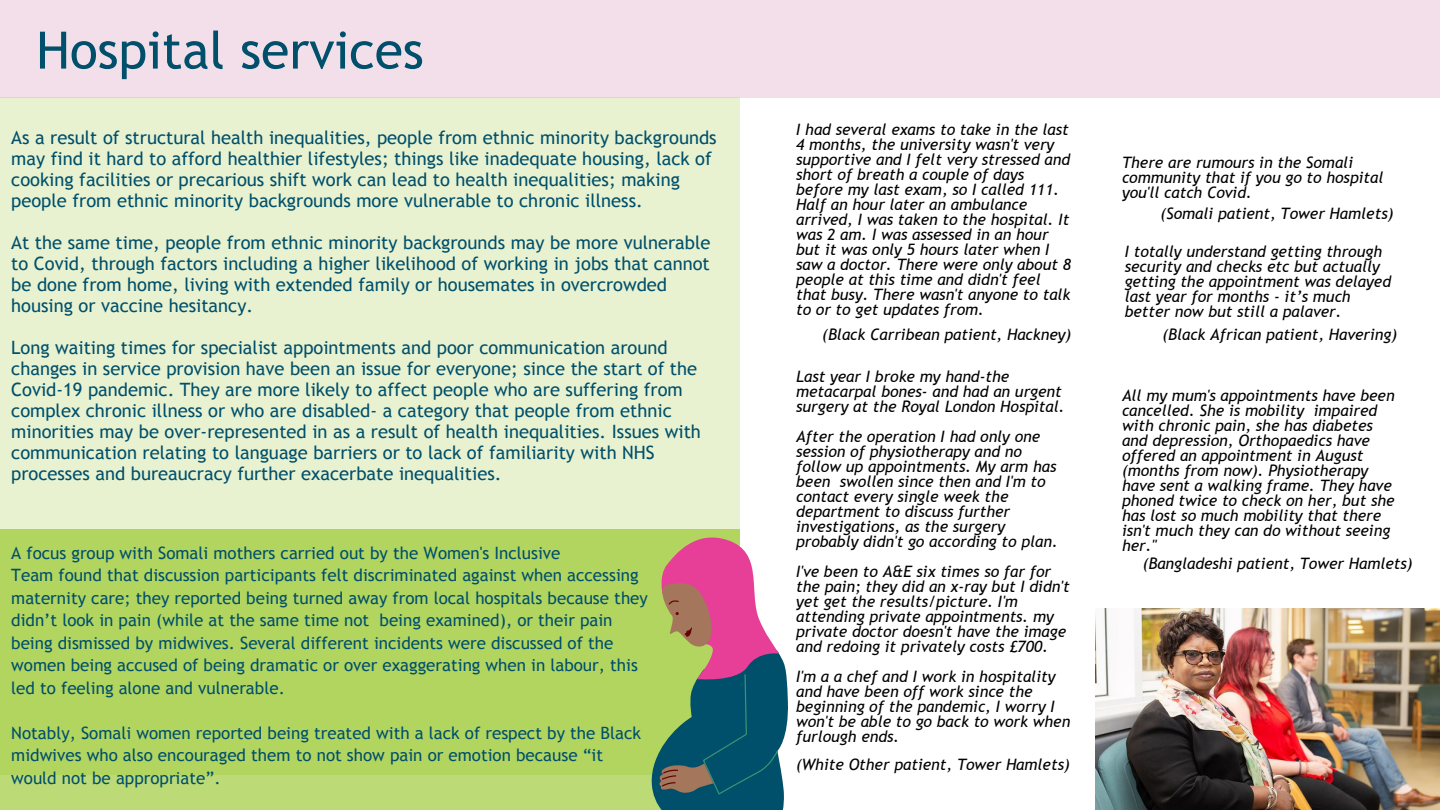
<style>
.page{position:relative;width:1440px;height:810px;background:#fff}
.page>*{position:absolute;margin:0;border:0;box-sizing:border-box;transform-origin:0 0}
.t1{font:51.6px "Trebuchet MS";color:#004f6b}
.t2{font:18.4px/21px "Trebuchet MS";color:#004f6b}
.t3{font:17px/22.5px "Trebuchet MS";color:#004f6b}
.t4{font:italic 15.7px/15px "Trebuchet MS";color:#000}
</style>
<div class="page">
<div style="left:0;top:0;width:1440px;height:98px;background:#f3dfea"></div>
<div style="left:0;top:98px;width:739px;height:677px;background:#e8f2d0"></div>
<div style="left:0;top:529px;width:739px;height:281px;background:linear-gradient(to bottom,#b0d45c,#b6d86a)"></div>
<svg style="left:652px;top:529px;width:136px;height:281px;background:#807e83"></svg>
<img style="left:1096px;top:608px;width:344px;height:202px">
<p class="t1" style="left:36px;top:20px;width:389px">Hospital services</p>
<p class="t2" style="left:11px;top:127px;width:707px">As a result of structural health inequalities, people from ethnic minority backgrounds may find it hard to afford healthier lifestyles; things like inadequate housing, lack of cooking facilities or precarious shift work can lead to health inequalities; making people from ethnic minority backgrounds more vulnerable to chronic illness.</p>
<p class="t2" style="left:11px;top:232px;width:701px">At the same time, people from ethnic minority backgrounds may be more vulnerable to Covid, through factors including a higher likelihood of working in jobs that cannot be done from home, living with extended family or housemates in overcrowded housing or vaccine hesitancy.</p>
<p class="t2" style="left:11px;top:337px;width:691px">Long waiting times for specialist appointments and poor communication around changes in service provision have been an issue for everyone; since the start of the Covid-19 pandemic. They are more likely to affect people who are suffering from complex chronic illness or who are disabled- a category that people from ethnic minorities may be over-represented in as a result of health inequalities. Issues with communication relating to language barriers or to lack of familiarity with NHS processes and bureaucracy further exacerbate inequalities.</p>
<p class="t3" style="left:11px;top:541px;width:551px">A focus group with Somali mothers carried out by the Women's Inclusive</p>
<p class="t3" style="left:11px;top:564px;width:638px">Team found that discussion participants felt discriminated against when accessing maternity care; they reported being turned away from local hospitals because they didn’t look in pain (while at the same time not being examined), or their pain being dismissed by midwives. Several different incidents were discussed of the women being accused of being dramatic or over exaggerating when in labour, this led to feeling alone and vulnerable.</p>
<p class="t3" style="left:11px;top:721px;width:631px">Notably, Somali women reported being treated with a lack of respect by the Black midwives who also encouraged them to not show pain or emotion because “it would not be appropriate”.</p>
<p class="t4" style="left:796px;top:121px;width:276px">I had several exams to take in the last 4 months, the university wasn't very supportive and I felt very stressed and short of breath a couple of days before my last exam, so I called 111.<br>Half an hour later an ambulance arrived, I was taken to the hospital. It was 2 am. I was assessed in an hour but it was only 5 hours later when I saw a doctor. There were only about 8 people at this time and didn't feel that busy. There wasn't anyone to talk to or to get updates from.</p>
<p class="t4" style="left:822px;top:327px;width:251px">(Black Carribean patient, Hackney)</p>
<p class="t4" style="left:796px;top:369px;width:270px">Last year I broke my hand-the metacarpal bones- and had an urgent surgery at the Royal London Hospital.</p>
<p class="t4" style="left:796px;top:429px;width:263px">After the operation I had only one session of physiotherapy and no follow up appointments. My arm has been swollen since then and I'm to contact every single week the department to discuss further investigations, as the surgery probably didn't go according to plan.</p>
<p class="t4" style="left:796px;top:564px;width:275px">I've been to A&amp;E six times so far for the pain; they did an x-ray but I didn't yet get the results/picture. I'm attending private appointments. my private doctor doesn't have the image and redoing it privately costs £700.</p>
<p class="t4" style="left:796px;top:669px;width:276px">I'm a a chef and I work in hospitality and have been off work since the beginning of the pandemic, I worry I won't be able to go back to work when furlough ends.</p>
<p class="t4" style="left:796px;top:757px;width:275px">(White Other patient, Tower Hamlets)</p>
<p class="t4" style="left:1122px;top:155px;width:263px">There are rumours in the Somali community that if you go to hospital you'll catch Covid.</p>
<p class="t4" style="left:1160px;top:206px;width:235px">(Somali patient, Tower Hamlets)</p>
<p class="t4" style="left:1125px;top:244px;width:268px">I totally understand getting through security and checks etc but actually getting the appointment was delayed last year for months - it’s much better now but still a palaver.</p>
<p class="t4" style="left:1162px;top:327px;width:236px">(Black African patient, Havering)</p>
<p class="t4" style="left:1122px;top:388px;width:274px">All my mum's appointments have been cancelled. She is mobility impaired with chronic pain, she has diabetes and depression, Orthopaedics have offered an appointment in August (months from now). Physiotherapy have sent a walking frame. They have phoned twice to check on her, but she has lost so much mobility that there isn't much they can do without seeing her."</p>
<p class="t4" style="left:1143px;top:556px;width:271px">(Bangladeshi patient, Tower Hamlets)</p>
</div>
